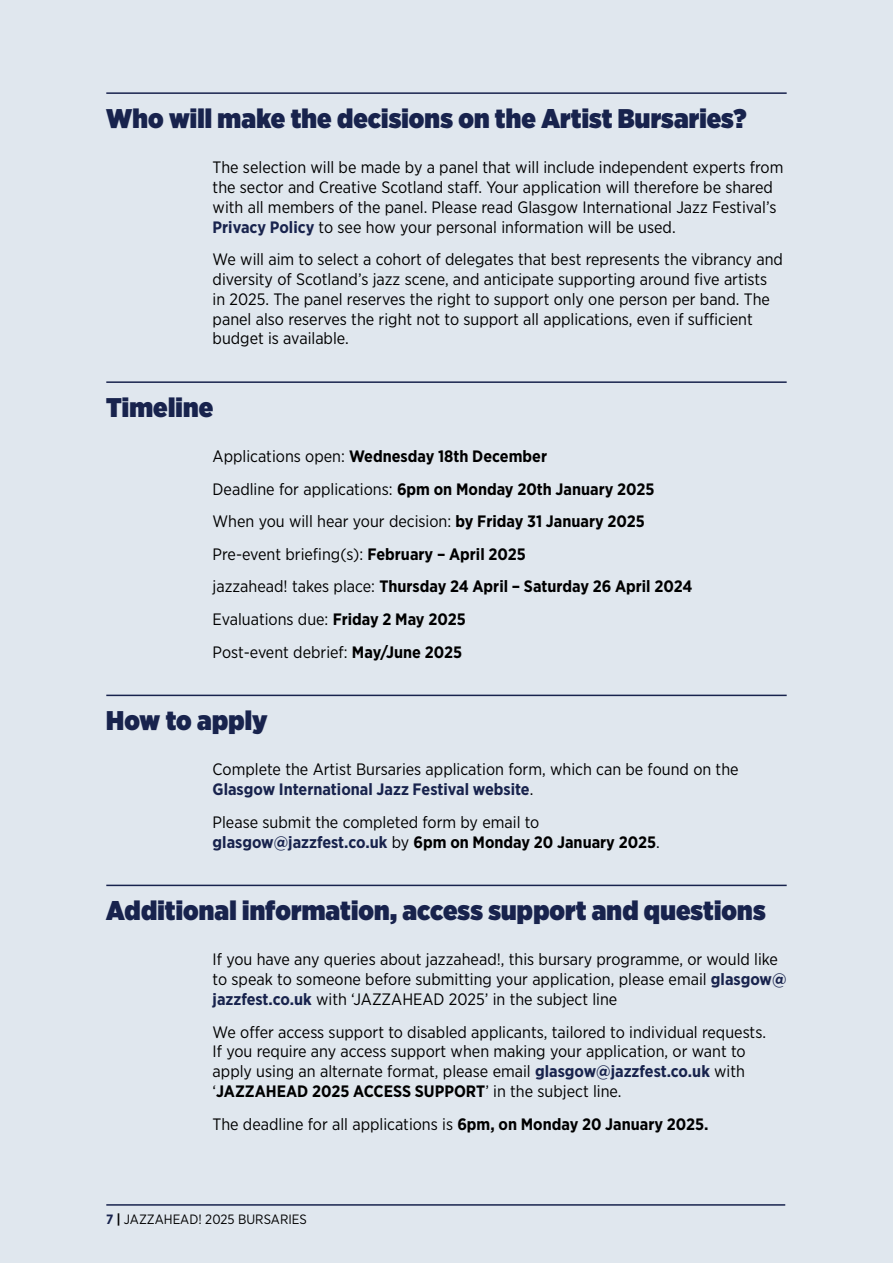
<style>
.page{position:relative;width:893px;height:1263px;background:#e0e7ee}
.page>*{position:absolute;margin:0;border:0;box-sizing:border-box;transform-origin:0 0}
.Subheads_ONE_H1{font:900 27px "Gotham Narrow";letter-spacing:.005em;color:#18234d}
.Body_Text_P{font:16.5px/19.8px "Gotham Narrow";color:#000}
.Body_Text_P-2{font:700 16.5px "Gotham Narrow";color:#000}
.t1{font:13.5px "Gotham Narrow";color:#000}
.s1{font-weight:700;color:#18234d}
.s2{font-weight:400}
.s3{font-weight:700}
</style>
<div class="page">
<hr style="left:106px;top:1204px;width:679px;height:2px;background:#18234d">
<hr style="left:106px;top:92px;width:681px;height:2px;background:#18234d">
<hr style="left:106px;top:381px;width:681px;height:2px;background:#18234d">
<hr style="left:106px;top:695px;width:681px;height:1px;background:#18234d">
<hr style="left:106px;top:885px;width:681px;height:1px;background:#18234d">
<h1 class="Subheads_ONE_H1" style="left:106px;top:100px;width:642px">Who will make the decisions on the Artist Bursaries?</h1>
<p class="Body_Text_P" style="left:213px;top:157px;width:572px">The selection will be made by a panel that will include independent experts from the sector and Creative Scotland staff. Your application will therefore be shared with all members of the panel. Please read Glasgow International Jazz Festival’s <span class="s1">Privacy Policy</span> to see how your personal information will be used.</p>
<p class="Body_Text_P" style="left:213px;top:249px;width:572px">We will aim to select a cohort of delegates that best represents the vibrancy and diversity of Scotland’s jazz scene, and anticipate supporting around five artists in 2025. The panel reserves the right to support only one person per band. The panel also reserves the right not to support all applications, even if sufficient budget is available.</p>
<h1 class="Subheads_ONE_H1" style="left:106px;top:389px;width:108px">Timeline</h1>
<p class="Body_Text_P-2" style="left:213px;top:446px;width:336px"><span class="s2">Applications open:</span> Wednesday 18th December</p>
<p class="Body_Text_P-2" style="left:213px;top:478px;width:443px"><span class="s2">Deadline for applications:</span> 6pm on Monday 20th January 2025</p>
<p class="Body_Text_P" style="left:213px;top:511px;width:434px">When you will hear your decision: <span class="s3">by Friday 31 January 2025</span></p>
<p class="Body_Text_P" style="left:213px;top:544px;width:315px">Pre-event briefing(s): <span class="s3">February – April 2025</span></p>
<p class="Body_Text_P-2" style="left:213px;top:576px;width:481px"><span class="s2">jazzahead! takes place:</span> Thursday 24 April – Saturday 26 April 2024</p>
<p class="Body_Text_P" style="left:213px;top:609px;width:255px">Evaluations due: <span class="s3">Friday 2 May 2025</span></p>
<p class="Body_Text_P" style="left:213px;top:642px;width:251px">Post-event debrief: <span class="s3">May/June 2025</span></p>
<h1 class="Subheads_ONE_H1" style="left:106px;top:702px;width:163px">How to apply</h1>
<p class="Body_Text_P" style="left:213px;top:759px;width:527px">Complete the Artist Bursaries application form, which can be found on the<br><span class="s1">Glasgow International Jazz Festival website</span>.</p>
<p class="Body_Text_P" style="left:213px;top:812px;width:449px">Please submit the completed form by email to <span class="s1">glasgow@jazzfest.co.uk</span> by <span class="s3">6pm on Monday 20 January 2025</span>.</p>
<h1 class="Subheads_ONE_H1" style="left:106px;top:892px;width:661px">Additional information, access support and questions</h1>
<p class="Body_Text_P" style="left:213px;top:949px;width:575px">If you have any queries about jazzahead!, this bursary programme, or would like to speak to someone before submitting your application, please email <span class="s1">glasgow@ jazzfest.co.uk</span> with ‘JAZZAHEAD 2025’ in the subject line</p>
<p class="Body_Text_P" style="left:213px;top:1021px;width:555px">We offer access support to disabled applicants, tailored to individual requests.<br>If you require any access support when making your application, or want to apply using an alternate format, please email <span class="s1">glasgow@jazzfest.co.uk</span> with ‘<span class="s3">JAZZAHEAD 2025 ACCESS SUPPORT</span>’ in the subject line.</p>
<p class="Body_Text_P" style="left:213px;top:1113px;width:498px">The deadline for all applications is <span class="s3">6pm, on Monday 20 January 2025.</span></p>
<p class="t1" style="left:106px;top:1211px;width:202px"><span class="s1">7</span> <span class="s3">|</span> JAZZAHEAD! 2025 BURSARIES</p>
</div>
